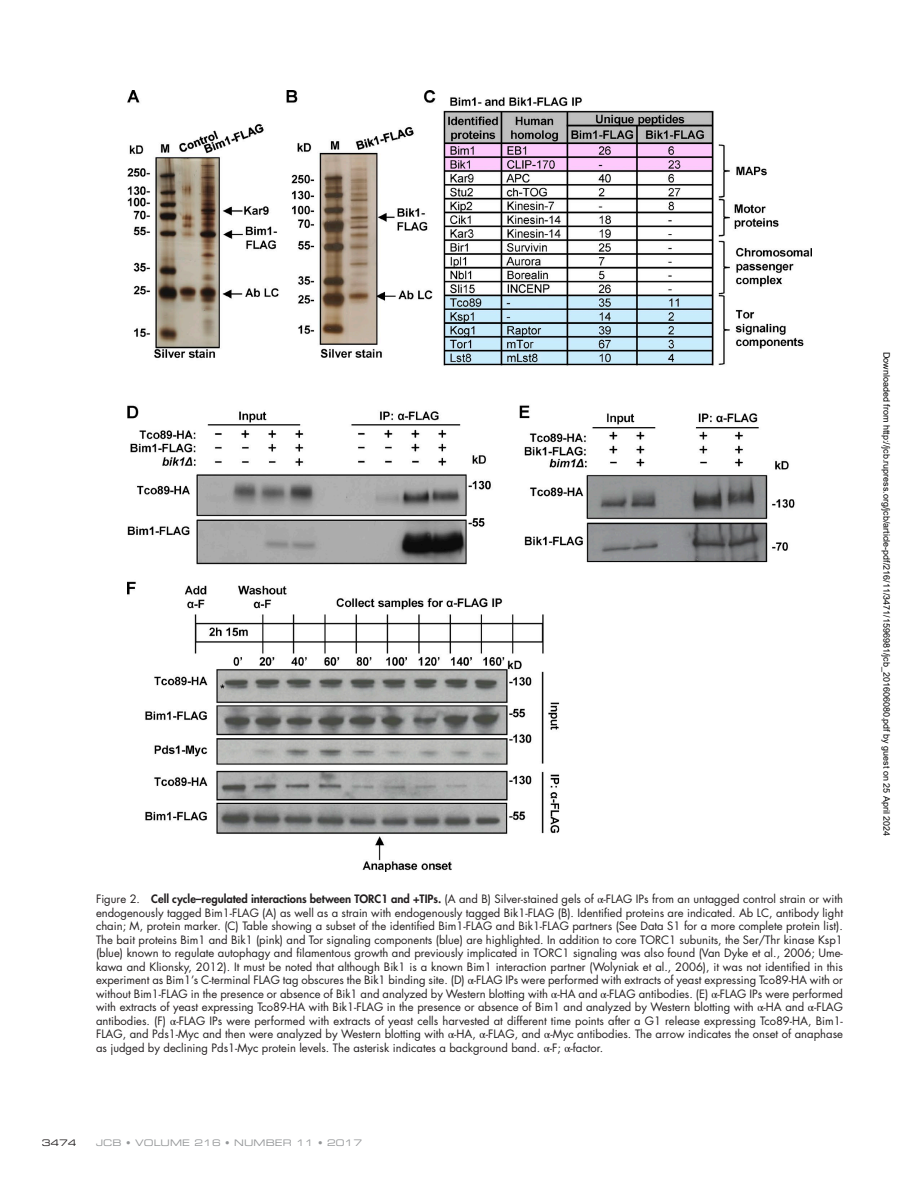
<style>
.page{position:relative;width:918px;height:1188px;background:#fff}
.page>*{position:absolute;margin:0;border:0;box-sizing:border-box;transform-origin:0 0}
.t1{font:11.25px/13.5px "Futura Std";color:#231f20;text-align:justify}
.t2{font:9px "Arial";color:#000}
.t3{font:9px "Eurostile LT Std Ex 2";letter-spacing:.01em;color:#949698}
.t4{font:9px "Eurostile LT Std Ex 2";color:#231f20}
.s1{font-weight:800}
.s2{font-family:"STIX General"}
</style>
<div class="page">
<img style="left:127px;top:90px;width:685px;height:782px">
<p class="t1" style="left:96px;top:892px;width:749px">Figure 2. <span class="s1">Cell cycle–regulated interactions between TORC1 and +TIPs.</span> (A and B) Silver-stained gels of <span class="s2">α</span>-FLAG IPs from an untagged control strain or with endogenously tagged Bim1-FLAG (A) as well as a strain with endogenously tagged Bik1-FLAG (B). Identified proteins are indicated. Ab LC, antibody light chain; M, protein marker. (C) Table showing a subset of the identified Bim1-FLAG and Bik1-FLAG partners (See Data S1 for a more complete protein list).<br>The bait proteins Bim1 and Bik1 (pink) and Tor signaling components (blue) are highlighted. In addition to core TORC1 subunits, the Ser/Thr kinase Ksp1 (blue) known to regulate autophagy and filamentous growth and previously implicated in TORC1 signaling was also found (Van Dyke et al., 2006; Ume&shy;kawa and Klionsky, 2012). It must be noted that although Bik1 is a known Bim1 interaction partner (Wolyniak et al., 2006), it was not identified in this experiment as Bim1’s C-terminal FLAG tag obscures the Bik1 binding site. (D) <span class="s2">α</span>-FLAG IPs were performed with extracts of yeast expressing Tco89-HA with or without Bim1-FLAG in the presence or absence of Bik1 and analyzed by Western blotting with <span class="s2">α</span>-HA and <span class="s2">α</span>-FLAG antibodies. (E) <span class="s2">α</span>-FLAG IPs were performed with extracts of yeast expressing Tco89-HA with Bik1-FLAG in the presence or absence of Bim1 and analyzed by Western blotting with <span class="s2">α</span>-HA and <span class="s2">α</span>-FLAG antibodies. (F) <span class="s2">α</span>-FLAG IPs were performed with extracts of yeast cells harvested at different time points after a G1 release expressing Tco89-HA, Bim1- FLAG, and Pds1-Myc and then were analyzed by Western blotting with <span class="s2">α</span>-HA, <span class="s2">α</span>-FLAG, and <span class="s2">α</span>-Myc antibodies. The arrow indicates the onset of anaphase as judged by declining Pds1-Myc protein levels. The asterisk indicates a background band. <span class="s2">α</span>-F; <span class="s2">α</span>-factor.</p>
<p class="t4" style="left:42px;top:1136px;width:36px">3474</p>
<p class="t3" style="left:96px;top:1136px;width:268px">JCB • VOLUME 216 • NUMBER 11 • 2017</p>
<p class="t2" style="left:890px;top:352px;width:486px;rotate:90deg">Downloaded from http://jcb.rupress.org/jcb/article-pdf/216/11/3471/1596981/jcb_201606080.pdf by guest on 25 April 2024</p>
</div>
